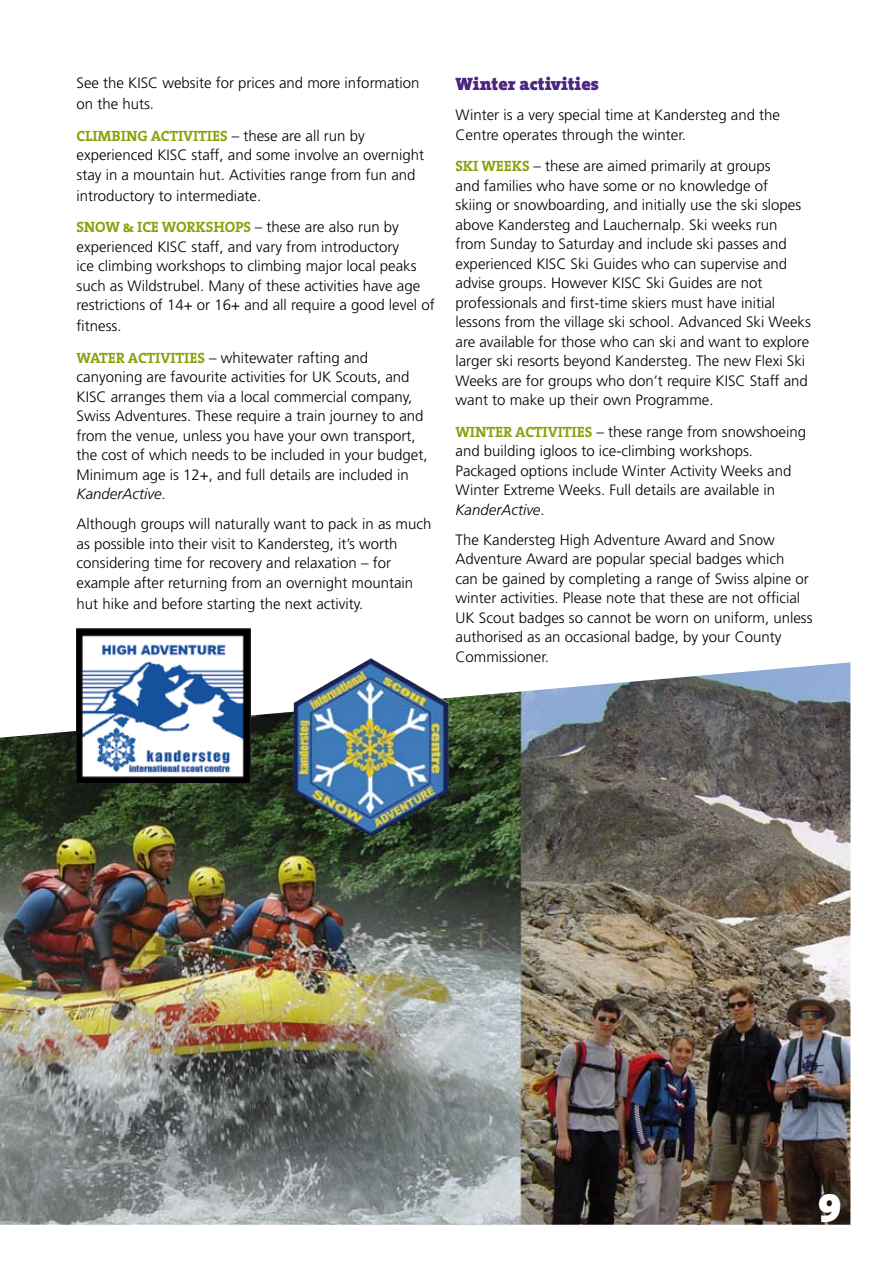
<style>
.page{position:relative;width:893px;height:1263px;background:#fff}
.page>*{position:absolute;margin:0;border:0;box-sizing:border-box;transform-origin:0 0}
.t1{font:900 40.5px "The Serif";color:#fff}
.t2{font:900 18px "The Serif";color:#4b2582}
.t3{font:300 15px/19.5px "Frutiger";color:#000}
.t4{font:15px "The Serif Bold Caps";letter-spacing:-.01em;color:#86a20b}
.s1{font-family:"Frutiger";font-weight:300;color:#000}
.s2{font-family:"The Serif Bold Caps";font-weight:400;color:#86a20b}
.s3{font-style:italic}
</style>
<div class="page">
<img style="left:0;top:662px;width:850px;height:563px">
<img style="left:77px;top:628px;width:174px;height:155px">
<img style="left:293px;top:658px;width:155px;height:179px">
<p class="t3" style="left:77px;top:73px;width:345px;line-height:21px">See the KISC website for prices and more information on the huts.</p>
<p class="t4" style="left:77px;top:126px;width:290px">CLIMBING ACTIVITIES <span class="s1">– these are all run by</span></p>
<p class="t3" style="left:77px;top:145px;width:349px">experienced KISC staff, and some involve an overnight stay in a mountain hut. Activities range from fun and</p>
<p class="t3" style="left:77px;top:180px;width:324px;line-height:31.5px">introductory to intermediate.<br><span class="s2">SNOW &amp; ICE WORKSHOPS</span> – these are also run by</p>
<p class="t3" style="left:77px;top:237px;width:360px">experienced KISC staff, and vary from introductory<br>ice climbing workshops to climbing major local peaks such as Wildstrubel. Many of these activities have age restrictions of 14+ or 16+ and all require a good level of</p>
<p class="t3" style="left:77px;top:310px;width:293px;line-height:31.5px">fitness.<br><span class="s2">WATER ACTIVITIES</span> – whitewater rafting and</p>
<p class="t3" style="left:77px;top:367px;width:352px">canyoning are favourite activities for UK Scouts, and KISC arranges them via a local commercial company, Swiss Adventures. These require a train journey to and from the venue, unless you have your own transport, the cost of which needs to be included in your budget, Minimum age is 12+, and full details are included in <span class="s3">KanderActive</span>.</p>
<p class="t3" style="left:77px;top:514px;width:356px">Although groups will naturally want to pack in as much as possible into their visit to Kandersteg, it’s worth considering time for recovery and relaxation – for example after returning from an overnight mountain</p>
<p class="t3" style="left:77px;top:594px;width:288px">hut hike and before starting the next activity.</p>
<p class="t2" style="left:455px;top:72px;width:145px">Winter activities</p>
<p class="t3" style="left:455px;top:105px;width:326px">Winter is a very special time at Kandersteg and the<br>Centre operates through the winter.</p>
<p class="t3" style="left:455px;top:156px;width:357px"><span class="s2">SKI WEEKS</span> – these are aimed primarily at groups<br>and families who have some or no knowledge of<br>skiing or snowboarding, and initially use the ski slopes above Kandersteg and Lauchernalp. Ski weeks run from Sunday to Saturday and include ski passes and experienced KISC Ski Guides who can supervise and advise groups. However KISC Ski Guides are not professionals and first-time skiers must have initial lessons from the village ski school. Advanced Ski Weeks are available for those who can ski and want to explore larger ski resorts beyond Kandersteg. The new Flexi Ski Weeks are for groups who don’t require KISC Staff and want to make up their own Programme.</p>
<p class="t3" style="left:455px;top:422px;width:352px"><span class="s2">WINTER ACTIVITIES</span> – these range from snowshoeing and building igloos to ice-climbing workshops.<br>Packaged options include Winter Activity Weeks and Winter Extreme Weeks. Full details are available in <span class="s3">KanderActive</span>.</p>
<p class="t3" style="left:455px;top:530px;width:359px">The Kandersteg High Adventure Award and Snow Adventure Award are popular special badges which<br>can be gained by completing a range of Swiss alpine or winter activities. Please note that these are not official UK Scout badges so cannot be worn on uniform, unless authorised as an occasional badge, by your County Commissioner.</p>
<h1 class="t1" style="left:818px;top:1175px;width:25px">9</h1>
</div>
